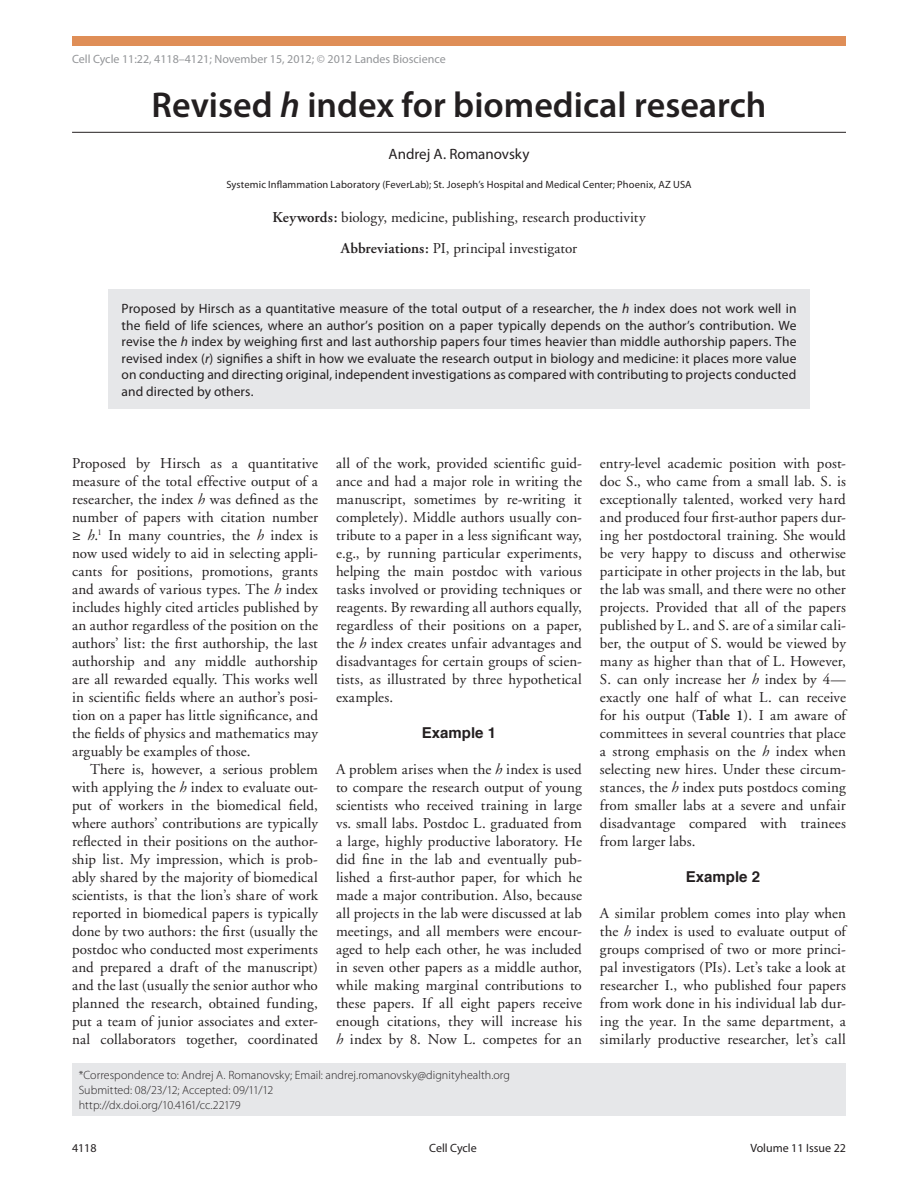
<style>
.page{position:relative;width:918px;height:1188px;background:#fff}
.page>*{position:absolute;margin:0;border:0;box-sizing:border-box;transform-origin:0 0}
.t1{font:600 36px "Myriad Pro";color:#231f20}
.t2{font:15px/18px "Adobe Garamond";letter-spacing:.01em;color:#231f20;text-align:justify}
.t3{font:15px "Myriad Pro";color:#231f20}
.t4{font:700 15px "Helvetica";color:#231f20}
.t5{font:13.5px/16.5px "Myriad Pro";letter-spacing:.01em;color:#231f20;text-align:justify}
.t6{font:300 12px/15px "Myriad Pro";letter-spacing:.005em;color:#231f20}
.t7{font:12px "Myriad Pro";color:#939598}
.t8{font:12px "Myriad Pro";color:#231f20}
.t9{font:10.5px "Myriad Pro";letter-spacing:.015em;color:#231f20}
.s1{font-style:italic}
.s2{font-weight:600}
.s3{font-family:"Myriad Pro"}
</style>
<div class="page">
<div style="left:72px;top:36px;width:774px;height:10px;background:#df8e57"></div>
<hr style="left:72px;top:132px;width:774px;height:1px;background:#231f20">
<div style="left:72px;top:1063px;width:774px;height:53px;background:#e6e7e9"></div>
<div style="left:108px;top:289px;width:702px;height:120px;background:#e6e7e9"></div>
<p class="t7" style="left:72px;top:52px;width:375px">Cell Cycle 11:22, 4118–4121; November 15, 2012; © 2012 Landes Bioscience</p>
<h1 class="t1" style="left:152px;top:82px;width:616px">Revised <span class="s1">h</span> index for biomedical research</h1>
<p class="t3" style="left:389px;top:145px;width:142px">Andrej A. Romanovsky</p>
<p class="t9" style="left:226px;top:178px;width:466px">Systemic Inflammation Laboratory (FeverLab); St. Joseph’s Hospital and Medical Center; Phoenix, AZ USA</p>
<p class="t2" style="left:272px;top:202px;width:375px;line-height:31.5px;text-align:center"><span class="s2">Keywords:</span> biology, medicine, publishing, research productivity<br><span class="s2">Abbreviations:</span> PI, principal investigator</p>
<p class="t5" style="left:122px;top:300px;width:677px">Proposed by Hirsch as a quantitative measure of the total output of a researcher, the <span class="s1">h</span> index does not work well in the field of life sciences, where an author’s position on a paper typically depends on the author’s contribution. We revise the <span class="s1">h</span> index by weighing first and last authorship papers four times heavier than middle authorship papers. The revised index (<span class="s1">r</span>) signifies a shift in how we evaluate the research output in biology and medicine: it places more value on conducting and directing original, independent investigations as compared with contributing to projects conducted and directed by others.</p>
<p class="t2" style="left:72px;top:455px;width:248px">Proposed by Hirsch as a quantitative measure of the total effective output of a researcher, the index <span class="s1">h</span> was defined as the number of papers with citation number <span class="s3">≥</span> <span class="s1">h</span>.<sup>1</sup> In many countries, the <span class="s1">h</span> index is now used widely to aid in selecting appli&shy;cants for positions, promotions, grants and awards of various types. The <span class="s1">h</span> index includes highly cited articles published by an author regardless of the position on the authors’ list: the first authorship, the last authorship and any middle authorship are all rewarded equally. This works well in scientific fields where an author’s posi&shy;tion on a paper has little significance, and the fields of physics and mathematics may arguably be examples of those.</p>
<p class="t2" style="left:72px;top:761px;width:247px;text-indent:18px">There is, however, a serious problem with applying the <span class="s1">h</span> index to evaluate out&shy;put of workers in the biomedical field, where authors’ contributions are typically reflected in their positions on the author&shy;ship list. My impression, which is prob&shy;ably shared by the majority of biomedical scientists, is that the lion’s share of work reported in biomedical papers is typically done by two authors: the first (usually the postdoc who conducted most experiments and prepared a draft of the manuscript) and the last (usually the senior author who planned the research, obtained funding, put a team of junior associates and exter&shy;nal collaborators together, coordinated</p>
<p class="t2" style="left:336px;top:455px;width:247px">all of the work, provided scientific guid&shy;ance and had a major role in writing the manuscript, sometimes by re-writing it completely). Middle authors usually con&shy;tribute to a paper in a less significant way, e.g., by running particular experiments, helping the main postdoc with various tasks involved or providing techniques or reagents. By rewarding all authors equally, regardless of their positions on a paper, the <span class="s1">h</span> index creates unfair advantages and disadvantages for certain groups of scien&shy;tists, as illustrated by three hypothetical examples.</p>
<p class="t4" style="left:422px;top:721px;width:76px">Example 1</p>
<p class="t2" style="left:336px;top:761px;width:248px">A problem arises when the <span class="s1">h</span> index is used to compare the research output of young scientists who received training in large vs. small labs. Postdoc L. graduated from a large, highly productive laboratory. He did fine in the lab and eventually pub&shy;lished a first-author paper, for which he made a major contribution. Also, because all projects in the lab were discussed at lab meetings, and all members were encour&shy;aged to help each other, he was included in seven other papers as a middle author, while making marginal contributions to these papers. If all eight papers receive enough citations, they will increase his <span class="s1">h</span> index by 8. Now L. competes for an</p>
<p class="t6" style="left:79px;top:1068px;width:433px">*Correspondence to: Andrej A. Romanovsky; Email: andrej.romanovsky@dignityhealth.org<br>Submitted: 08/23/12; Accepted: 09/11/12<br>http://dx.doi.org/10.4161/cc.22179</p>
<p class="t2" style="left:600px;top:455px;width:248px">entry-level academic position with post&shy;doc S., who came from a small lab. S. is exceptionally talented, worked very hard and produced four first-author papers dur&shy;ing her postdoctoral training. She would be very happy to discuss and otherwise participate in other projects in the lab, but the lab was small, and there were no other projects. Provided that all of the papers published by L. and S. are of a similar cali&shy;ber, the output of S. would be viewed by many as higher than that of L. However, S. can only increase her <span class="s1">h</span> index by 4— exactly one half of what L. can receive for his output (<span class="s2">Table 1</span>). I am aware of committees in several countries that place a strong emphasis on the <span class="s1">h</span> index when selecting new hires. Under these circum&shy;stances, the <span class="s1">h</span> index puts postdocs coming from smaller labs at a severe and unfair disadvantage compared with trainees from larger labs.</p>
<p class="t4" style="left:686px;top:865px;width:76px">Example 2</p>
<p class="t2" style="left:600px;top:905px;width:247px">A similar problem comes into play when the <span class="s1">h</span> index is used to evaluate output of groups comprised of two or more princi&shy;pal investigators (PIs). Let’s take a look at researcher I., who published four papers from work done in his individual lab dur&shy;ing the year. In the same department, a similarly productive researcher, let’s call</p>
<p class="t8" style="left:72px;top:1141px;width:26px">4118</p>
<p class="t8" style="left:429px;top:1141px;width:49px">Cell Cycle</p>
<p class="t8" style="left:750px;top:1141px;width:97px">Volume 11 Issue 22</p>
</div>
